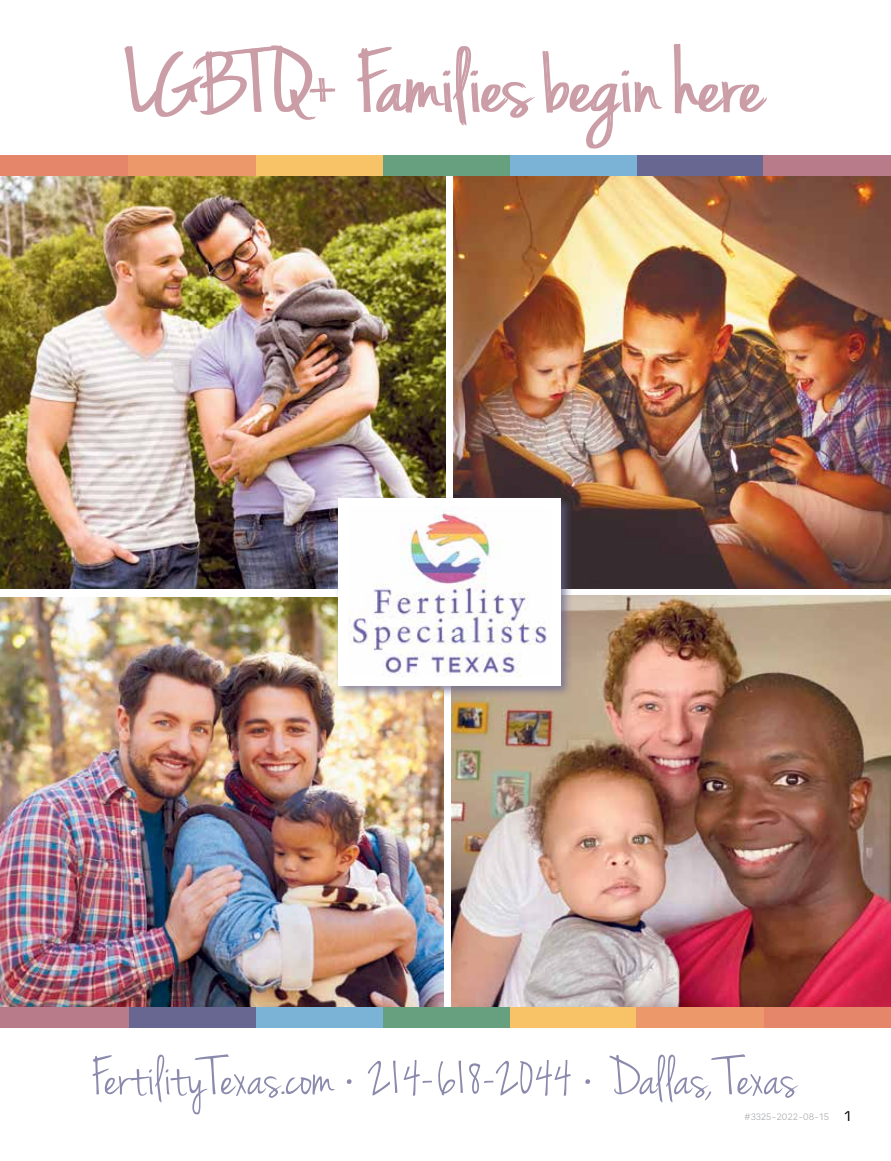
<style>
.page{position:relative;width:891px;height:1161px;background:#fff}
.page>*{position:absolute;margin:0;border:0;box-sizing:border-box;transform-origin:0 0}
.t1{font:94.5px "Jenna Sue";color:#cb9da7}
.t2{font:57px "Jenna Sue";color:#8b8aad}
.t3{font:9px "Gravity";color:#a7a9ac}
.s1{font-size:13.5px;color:#000}
</style>
<div class="page">
<img style="left:454px;top:176px;width:437px;height:412px">
<img style="left:0;top:176px;width:446px;height:412px">
<img style="left:0;top:597px;width:443px;height:411px">
<img style="left:452px;top:595px;width:439px;height:413px">
<div style="left:334px;top:495px;width:239px;height:204px;background:#686791;opacity:.75"></div>
<div style="left:338px;top:499px;width:223px;height:187px;background:#fff"></div>
<img style="left:348px;top:506px;width:203px;height:171px">
<div style="left:0;top:155px;width:128px;height:21px;background:#e5856a"></div>
<div style="left:128px;top:155px;width:128px;height:21px;background:#ed986a"></div>
<div style="left:256px;top:155px;width:127px;height:21px;background:#f8c367"></div>
<div style="left:383px;top:155px;width:128px;height:21px;background:#66a07e"></div>
<div style="left:510px;top:155px;width:127px;height:21px;background:#7bb3d7"></div>
<div style="left:637px;top:155px;width:128px;height:21px;background:#686791"></div>
<div style="left:764px;top:155px;width:127px;height:21px;background:#b77b8a"></div>
<div style="left:763px;top:1008px;width:128px;height:20px;background:#e5856a"></div>
<div style="left:636px;top:1008px;width:128px;height:20px;background:#ed986a"></div>
<div style="left:509px;top:1008px;width:127px;height:20px;background:#f8c367"></div>
<div style="left:383px;top:1008px;width:127px;height:20px;background:#66a07e"></div>
<div style="left:256px;top:1008px;width:127px;height:20px;background:#7bb3d7"></div>
<div style="left:128px;top:1008px;width:128px;height:20px;background:#686791"></div>
<div style="left:0;top:1008px;width:128px;height:20px;background:#b77b8a"></div>
<h1 class="t1" style="left:127px;top:30px;width:640px">LGBTQ+ Families begin here</h1>
<p class="t2" style="left:91px;top:1045px;width:707px">FertilityTexas.com • 214-618-2044 • Dallas, Texas</p>
<p class="t3" style="left:744px;top:1111px;width:109px">#3325-2022-08-15 <span class="s1">1</span></p>
</div>
